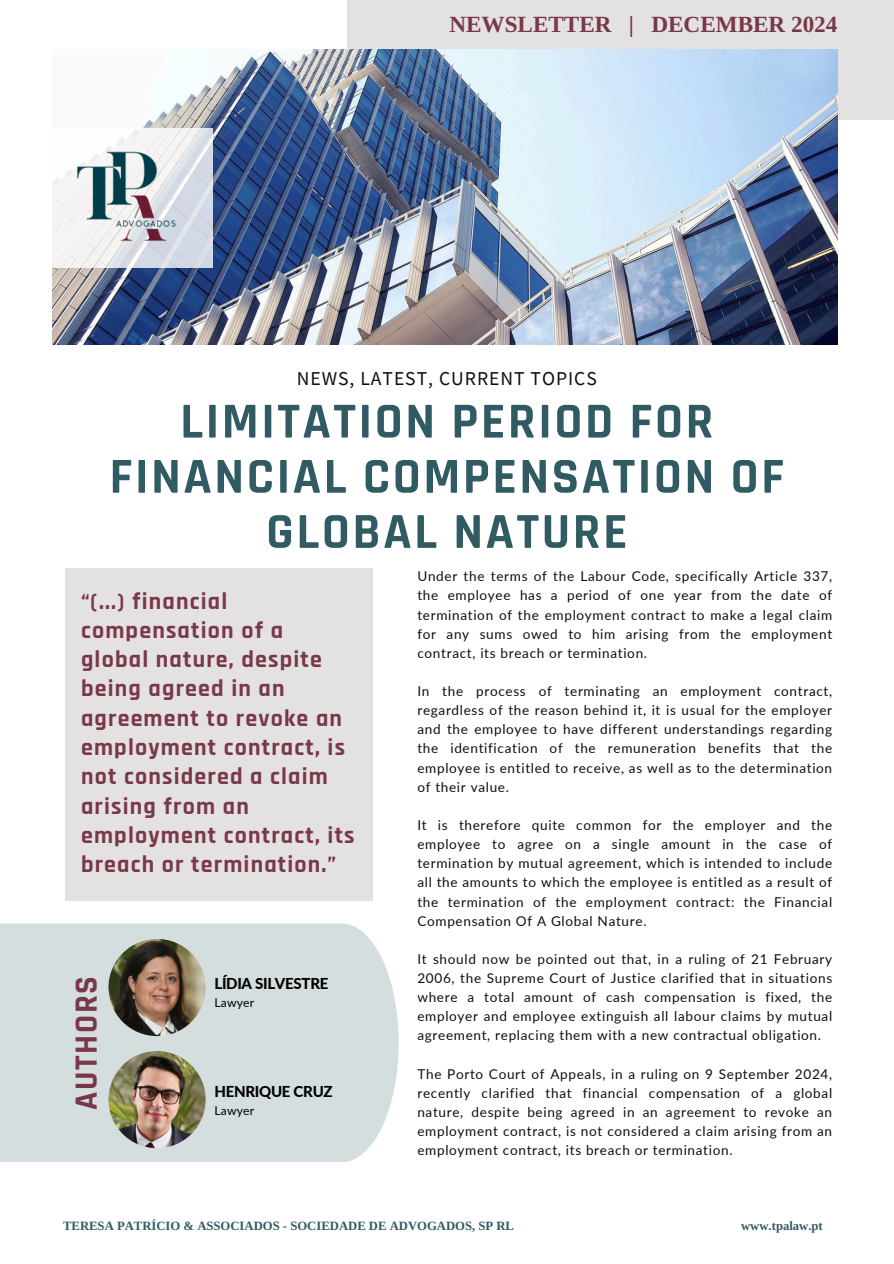
<style>
.page{position:relative;width:894px;height:1264px;background:#fff}
.page>*{position:absolute;margin:0;border:0;box-sizing:border-box;transform-origin:0 0}
.t1{font:700 50.85px/55.2px "Rajdhani";letter-spacing:.05em;color:#315b63;text-align:center}
.t2{font:700 32.85px "Rajdhani";letter-spacing:.05em;color:#783849}
.t3{font:700 23.85px/29.2px "Rajdhani";letter-spacing:.05em;color:#783849}
.t4{font:700 23.25px "Libra Serif Modern";color:#783849}
.t5{font:19.65px "Source Sans Pro";letter-spacing:.05em;color:#100f0e}
.t6{font:800 15px "Lato";letter-spacing:-.02em;color:#000}
.t7{font:13.5px/19.2px "Lato";letter-spacing:.05em;color:#100f0e;text-align:justify}
.t8{font:700 12.75px "Libra Serif Modern";color:#315b63}
.t9{font:12.15px "Lato";letter-spacing:.01em;color:#000}
</style>
<div class="page">
<div style="left:347px;top:0;width:546px;height:119px;background:#e4e1e1"></div>
<img style="left:52px;top:50px;width:784px;height:294px">
<svg style="left:52px;top:128px;width:161px;height:140px"></svg>
<img style="left:65px;top:138px;width:133px;height:118px">
<div style="left:65px;top:568px;width:307px;height:333px;background:#e4e1e1"></div>
<div style="left:0;top:923px;width:398px;height:239px;background:#d5dedf"></div>
<img style="left:108px;top:939px;width:97px;height:97px;border-radius:50%">
<img style="left:108px;top:1051px;width:97px;height:97px;border-radius:50%">
<p class="t4" style="left:449px;top:11px;width:389px">NEWSLETTER | DECEMBER 2024</p>
<h5 class="t5" style="left:296px;top:366px;width:301px">NEWS, LATEST, CURRENT TOPICS</h5>
<p class="t1" style="left:109px;top:395px;width:676px">LIMITATION PERIOD FOR<br>FINANCIAL COMPENSATION OF<br>GLOBAL NATURE</p>
<h6 class="t3" style="left:81px;top:587px;width:275px">“(...) financial compensation of a global nature, despite being agreed in an agreement to revoke an employment contract, is not considered a claim arising from an employment contract, its breach or termination.”</h6>
<p class="t2" style="left:66px;top:1109px;width:135px;rotate:-90deg">AUTHORS</p>
<p class="t6" style="left:214px;top:973px;width:115px">LÍDIA SILVESTRE</p>
<p class="t9" style="left:214px;top:994px;width:41px">Lawyer</p>
<p class="t6" style="left:214px;top:1081px;width:120px">HENRIQUE CRUZ</p>
<p class="t9" style="left:214px;top:1103px;width:41px">Lawyer</p>
<h1 class="t7" style="left:417px;top:566px;width:416px">Under the terms of the Labour Code, specifically Article 337, the employee has a period of one year from the date of termination of the employment contract to make a legal claim for any sums owed to him arising from the employment contract, its breach or termination.</h1>
<h4 class="t7" style="left:417px;top:681px;width:416px">In the process of terminating an employment contract, regardless of the reason behind it, it is usual for the employer and the employee to have different understandings regarding the identification of the remuneration benefits that the employee is entitled to receive, as well as to the determination of their value.</h4>
<h2 class="t7" style="left:417px;top:815px;width:416px">It is therefore quite common for the employer and the employee to agree on a single amount in the case of termination by mutual agreement, which is intended to include all the amounts to which the employee is entitled as a result of the termination of the employment contract: the Financial Compensation Of A Global Nature.</h2>
<p class="t7" style="left:417px;top:949px;width:416px">It should now be pointed out that, in a ruling of 21 February 2006, the Supreme Court of Justice clarified that in situations where a total amount of cash compensation is fixed, the employer and employee extinguish all labour claims by mutual agreement, replacing them with a new contractual obligation.</p>
<p class="t7" style="left:417px;top:1063px;width:416px">The Porto Court of Appeals, in a ruling on 9 September 2024, recently clarified that financial compensation of a global nature, despite being agreed in an agreement to revoke an employment contract, is not considered a claim arising from an employment contract, its breach or termination.</p>
<h6 class="t8" style="left:63px;top:1218px;width:452px">TERESA PATRÍCIO &amp; ASSOCIADOS - SOCIEDADE DE ADVOGADOS, SP RL</h6>
<p class="t8" style="left:740px;top:1218px;width:83px">www.tpalaw.pt</p>
</div>
